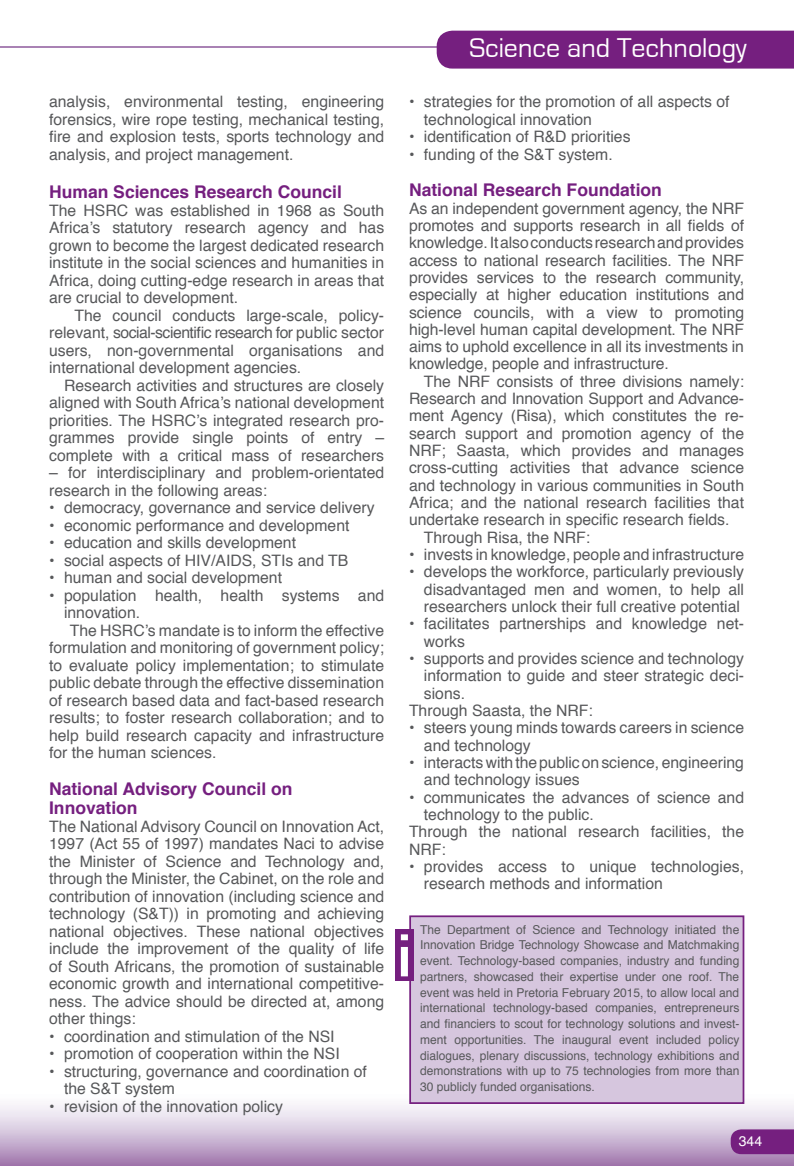
<style>
.page{position:relative;width:794px;height:1166px;background:#fff}
.page>*{position:absolute;margin:0;border:0;box-sizing:border-box;transform-origin:0 0}
.t1{font:700 63px "Eurostile";color:#fff}
.t2{font:28px "Eurostile";color:#fff}
.t3{font:700 17.5px/19.2px "Helvetica";color:#751f7f}
.t4{font:15.75px/17.5px "Helvetica";color:#57585a;text-align:justify}
.t5{font:14px "Helvetica";color:#fff}
.t6{font:12.25px/15.8px "Helvetica";color:#57585a;text-align:justify}
</style>
<div class="page">
<hr style="left:0;top:46px;width:504px;height:2px;background:#a982b4">
<div style="left:437px;top:31px;width:357px;height:38px;background:#751f7f"></div>
<svg style="left:730px;top:1129px;width:64px;height:25px;background:#792783"></svg>
<div style="left:410px;top:916px;width:333px;height:187px;background:#d6c6de"></div>
<div style="left:409px;top:915px;width:335px;height:189px;border:2px solid #751f7f"></div>
<div style="left:395px;top:930px;width:18px;height:51px;background:#751f7f"></div>
<p class="t4" style="left:49px;top:93px;width:336px">analysis, environmental testing, engineering forensics, wire rope testing, mechanical testing, fire and explosion tests, sports technology and analysis, and project management.</p>
<p class="t3" style="left:49px;top:183px;width:294px">Human Sciences Research Council</p>
<p class="t4" style="left:49px;top:202px;width:336px">The HSRC was established in 1968 as South Africa’s statutory research agency and has grown to become the largest dedicated research institute in the social sciences and humanities in Africa, doing cutting-edge research in areas that are crucial to development.</p>
<p class="t4" style="left:49px;top:307px;width:336px;text-indent:25px">The council conducts large-scale, policy&shy;relevant, social-scientific research for public sector users, non-governmental organisations and international development agencies.</p>
<p class="t4" style="left:49px;top:377px;width:336px;text-indent:15px">Research activities and structures are closely aligned with South Africa’s national development priorities. The HSRC’s integrated research pro&shy;grammes provide single points of entry – complete with a critical mass of researchers</p>
<p class="t4" style="left:49px;top:464px;width:336px">– for interdisciplinary and problem-orientated research in the following areas:</p>
<p class="t4" style="left:49px;top:499px;width:327px">• democracy, governance and service delivery</p>
<p class="t4" style="left:49px;top:517px;width:302px">• economic performance and development</p>
<p class="t4" style="left:49px;top:534px;width:248px">• education and skills development</p>
<p class="t4" style="left:49px;top:552px;width:301px">• social aspects of HIV/AIDS, STIs and TB</p>
<p class="t4" style="left:49px;top:569px;width:234px">• human and social development</p>
<p class="t4" style="left:49px;top:587px;width:336px">• population health, health systems and</p>
<p class="t4" style="left:64px;top:604px;width:78px">innovation.</p>
<p class="t4" style="left:70px;top:622px;width:316px">The HSRC’s mandate is to inform the effective</p>
<p class="t4" style="left:49px;top:639px;width:336px">formulation and monitoring of government policy;</p>
<p class="t4" style="left:49px;top:657px;width:336px">to evaluate policy implementation; to stimulate</p>
<p class="t4" style="left:49px;top:674px;width:336px">public debate through the effective dissemination</p>
<p class="t4" style="left:49px;top:692px;width:336px">of research based data and fact-based research</p>
<p class="t4" style="left:49px;top:709px;width:336px">results; to foster research collaboration; and to</p>
<p class="t4" style="left:49px;top:727px;width:336px">help build research capacity and infrastructure</p>
<p class="t4" style="left:49px;top:744px;width:169px">for the human sciences.</p>
<p class="t3" style="left:49px;top:779px;width:245px">National Advisory Council on<br>Innovation</p>
<p class="t4" style="left:49px;top:818px;width:336px">The National Advisory Council on Innovation Act, 1997 (Act 55 of 1997) mandates Naci to advise the Minister of Science and Technology and, through the Minister, the Cabinet, on the role and contribution of innovation (including science and technology (S&amp;T)) in promoting and achieving national objectives. These national objectives include the improvement of the quality of life of South Africans, the promotion of sustainable economic growth and international competitive&shy;ness. The advice should be directed at, among other things:</p>
<p class="t4" style="left:49px;top:1028px;width:287px">• coordination and stimulation of the NSI</p>
<p class="t4" style="left:49px;top:1045px;width:292px">• promotion of cooperation within the NSI</p>
<p class="t4" style="left:64px;top:1063px;width:304px;text-indent:-15px">• structuring, governance and coordination of the S&amp;T system</p>
<p class="t4" style="left:49px;top:1098px;width:235px">• revision of the innovation policy</p>
<h2 class="t2" style="left:469px;top:33px;width:279px">Science and Technology</h2>
<h2 class="t2" style="left:532px;top:36px;width:194px">Arts and Culture</h2>
<p class="t4" style="left:424px;top:93px;width:307px;text-indent:-15px">• strategies for the promotion of all aspects of technological innovation</p>
<p class="t4" style="left:409px;top:128px;width:223px">• identification of R&amp;D priorities</p>
<p class="t4" style="left:409px;top:146px;width:205px">• funding of the S&amp;T system.</p>
<p class="t3" style="left:409px;top:181px;width:254px">National Research Foundation</p>
<p class="t4" style="left:409px;top:200px;width:336px">As an independent government agency, the NRF promotes and supports research in all fields of knowledge. It also conducts research and provides access to national research facilities. The NRF provides services to the research community, especially at higher education institutions and science councils, with a view to promoting high-level human capital development. The NRF aims to uphold excellence in all its investments in knowledge, people and infrastructure.</p>
<p class="t4" style="left:424px;top:373px;width:322px">The NRF consists of three divisions namely:</p>
<p class="t4" style="left:409px;top:390px;width:336px">Research and Innovation Support and Advance-</p>
<p class="t4" style="left:409px;top:408px;width:336px">ment Agency (Risa), which constitutes the re-</p>
<p class="t4" style="left:409px;top:425px;width:336px">search support and promotion agency of the</p>
<p class="t4" style="left:409px;top:442px;width:336px">NRF; Saasta, which provides and manages</p>
<p class="t4" style="left:409px;top:460px;width:336px">cross-cutting activities that advance science</p>
<p class="t4" style="left:409px;top:477px;width:336px">and technology in various communities in South</p>
<p class="t4" style="left:409px;top:494px;width:336px">Africa; and the national research facilities that</p>
<p class="t4" style="left:409px;top:512px;width:322px">undertake research in specific research fields.</p>
<p class="t4" style="left:424px;top:529px;width:168px">Through Risa, the NRF:</p>
<p class="t4" style="left:409px;top:546px;width:336px">• invests in knowledge, people and infrastructure</p>
<p class="t4" style="left:424px;top:564px;width:322px;text-indent:-15px">• develops the workforce, particularly previously disadvantaged men and women, to help all researchers unlock their full creative potential</p>
<p class="t4" style="left:424px;top:616px;width:322px;text-indent:-15px">• facilitates partnerships and knowledge net&shy;works</p>
<p class="t4" style="left:409px;top:650px;width:336px">• supports and provides science and technology</p>
<p class="t4" style="left:424px;top:667px;width:322px">information to guide and steer strategic deci-</p>
<p class="t4" style="left:424px;top:685px;width:43px">sions.</p>
<p class="t4" style="left:409px;top:702px;width:185px">Through Saasta, the NRF:</p>
<p class="t4" style="left:424px;top:720px;width:322px;text-indent:-15px">• steers young minds towards careers in science and technology</p>
<p class="t4" style="left:424px;top:754px;width:322px;text-indent:-15px">• interacts with the public on science, engineering and technology issues</p>
<p class="t4" style="left:409px;top:789px;width:336px">• communicates the advances of science and</p>
<p class="t4" style="left:424px;top:806px;width:171px">technology to the public.</p>
<p class="t4" style="left:409px;top:823px;width:336px">Through the national research facilities, the</p>
<p class="t4" style="left:409px;top:841px;width:38px">NRF:</p>
<p class="t4" style="left:424px;top:858px;width:322px;text-indent:-15px">• provides access to unique technologies, research methods and information</p>
<p class="t6" style="left:420px;top:922px;width:321px">The Department of Science and Technology initiated the Innovation Bridge Technology Showcase and Matchmaking event. Technology-based companies, industry and funding partners, showcased their expertise under one roof. The event was held in Pretoria February 2015, to allow local and international technology-based companies, entrepreneurs and financiers to scout for technology solutions and invest&shy;ment opportunities. The inaugural event included policy dialogues, plenary discussions, technology exhibitions and demonstrations with up to 75 technologies from more than 30 publicly funded organisations.</p>
<h1 class="t1" style="left:397px;top:921px;width:15px">i</h1>
<p class="t5" style="left:738px;top:1130px;width:25px">344</p>
</div>
